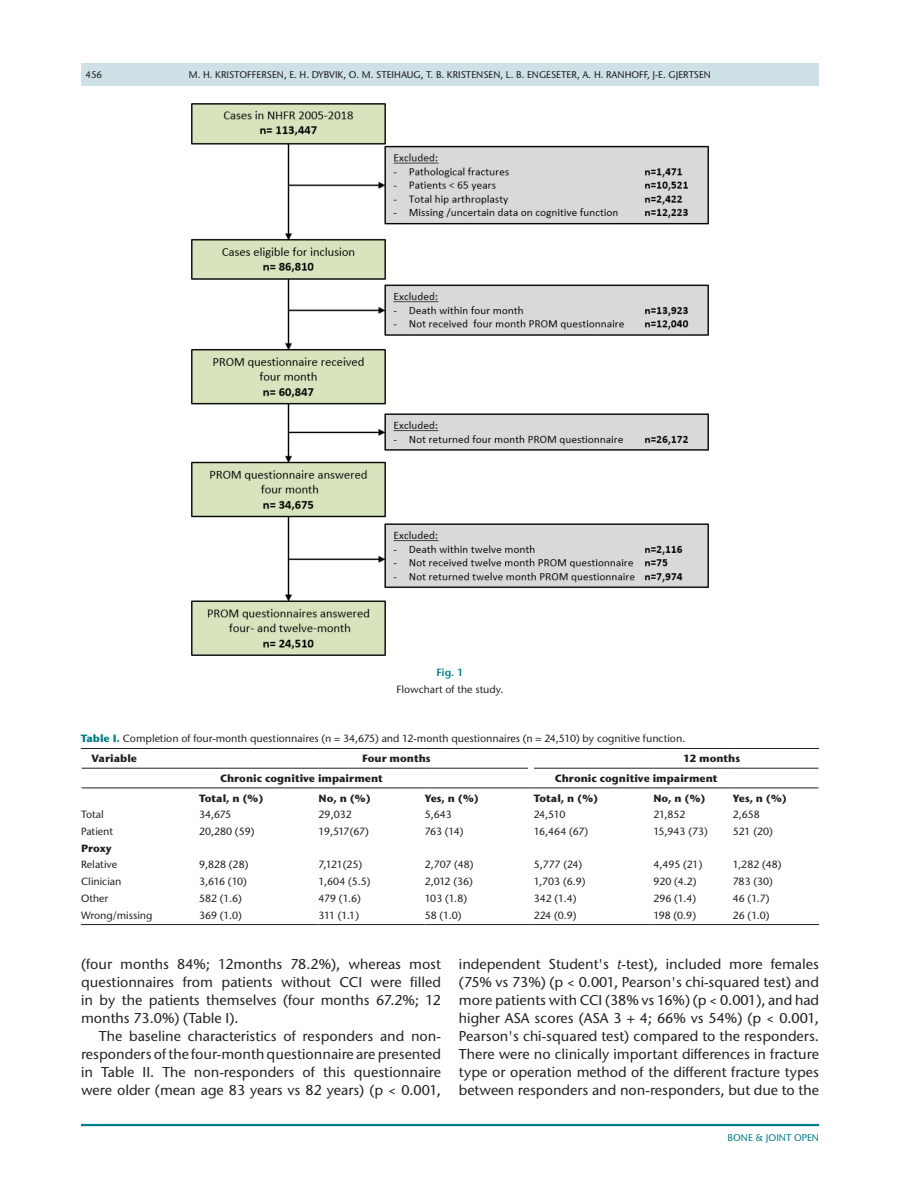
<style>
.page{position:relative;width:918px;height:1188px;background:#fff}
.page>*{position:absolute;margin:0;border:0;box-sizing:border-box;transform-origin:0 0}
.t1{font:500 14.25px/18px "Stone Sans ITC Pro";color:#231f20;text-align:justify}
.t2{font:500 10.5px/20.1px "Stone Sans ITC Pro";color:#231f20}
.t3{font:700 10.5px "Stone Sans ITC Pro";color:#231f20}
.t4{font:600 10.5px "Stone Sans ITC Pro";color:#007c89}
.t5{font:500 9.75px "Stone Sans ITC Pro";color:#231f20}
.t6{font:500 9.75px "Stone Sans ITC Pro";color:#007c89}
.s1{font-weight:700;color:#007c89}
.s2{font-weight:700}
.s3{font-style:italic}
</style>
<div class="page">
<hr style="left:81px;top:1124px;width:738px;height:2px;background:#007c89">
<div style="left:81px;top:63px;width:738px;height:23px;background:#cee1e6"></div>
<img style="left:192px;top:104px;width:516px;height:551px">
<svg style="left:82px;top:767px;width:737px;height:21px"></svg>
<hr style="left:319px;top:788px;width:106px;height:1px;background:#231f20">
<hr style="left:425px;top:788px;width:109px;height:1px;background:#231f20">
<hr style="left:653px;top:788px;width:80px;height:1px;background:#231f20">
<hr style="left:733px;top:788px;width:86px;height:1px;background:#231f20">
<hr style="left:81px;top:748px;width:118px;height:1px;background:#231f20">
<hr style="left:199px;top:748px;width:120px;height:1px;background:#231f20">
<hr style="left:319px;top:748px;width:106px;height:1px;background:#231f20">
<hr style="left:425px;top:748px;width:109px;height:1px;background:#231f20">
<hr style="left:534px;top:748px;width:119px;height:1px;background:#231f20">
<hr style="left:653px;top:748px;width:80px;height:1px;background:#231f20">
<hr style="left:733px;top:748px;width:86px;height:1px;background:#231f20">
<hr style="left:81px;top:768px;width:118px;height:1px;background:#231f20">
<hr style="left:81px;top:788px;width:118px;height:1px;background:#231f20">
<hr style="left:199px;top:768px;width:120px;height:1px;background:#231f20">
<hr style="left:319px;top:768px;width:106px;height:1px;background:#231f20">
<hr style="left:425px;top:768px;width:109px;height:1px;background:#231f20">
<hr style="left:199px;top:788px;width:120px;height:1px;background:#231f20">
<hr style="left:534px;top:768px;width:119px;height:1px;background:#231f20">
<hr style="left:653px;top:768px;width:80px;height:1px;background:#231f20">
<hr style="left:733px;top:768px;width:86px;height:1px;background:#231f20">
<hr style="left:534px;top:788px;width:119px;height:1px;background:#231f20">
<hr style="left:81px;top:924px;width:118px;height:1px;background:#231f20">
<hr style="left:199px;top:924px;width:120px;height:1px;background:#231f20">
<hr style="left:319px;top:924px;width:106px;height:1px;background:#231f20">
<hr style="left:425px;top:924px;width:109px;height:1px;background:#231f20">
<hr style="left:534px;top:924px;width:119px;height:1px;background:#231f20">
<hr style="left:653px;top:924px;width:80px;height:1px;background:#231f20">
<hr style="left:733px;top:924px;width:86px;height:1px;background:#231f20">
<svg style="left:528px;top:767px;width:6px;height:3px"></svg>
<p class="t5" style="left:85px;top:68px;width:18px">456</p>
<p class="t5" style="left:189px;top:68px;width:524px">M. H. KRISTOFFERSEN, E. H. DYBVIK, O. M. STEIHAUG, T. B. KRISTENSEN, L. B. ENGESETER, A. H. RANHOFF, J-E. GJERTSEN</p>
<p class="t4" style="left:436px;top:666px;width:29px">Fig. 1</p>
<p class="t2" style="left:396px;top:679px;width:109px">Flowchart of the study.</p>
<p class="t2" style="left:92px;top:728px;width:595px;text-indent:-11px"><span class="s1">Table I.</span> Completion of four-month questionnaires (n = 34,675) and 12-month questionnaires (n = 24,510) by cognitive function.<br><span class="s2">Variable</span></p>
<p class="t3" style="left:362px;top:752px;width:70px">Four months</p>
<p class="t3" style="left:683px;top:752px;width:59px">12 months</p>
<p class="t3" style="left:220px;top:771px;width:164px">Chronic cognitive impairment</p>
<p class="t3" style="left:555px;top:771px;width:164px">Chronic cognitive impairment</p>
<p class="t3" style="left:199px;top:791px;width:66px">Total, n (%)</p>
<p class="t3" style="left:319px;top:791px;width:54px">No, n (%)</p>
<p class="t3" style="left:425px;top:791px;width:56px">Yes, n (%)</p>
<p class="t3" style="left:534px;top:791px;width:66px">Total, n (%)</p>
<p class="t3" style="left:653px;top:791px;width:54px">No, n (%)</p>
<p class="t3" style="left:733px;top:791px;width:56px">Yes, n (%)</p>
<p class="t2" style="left:81px;top:805px;width:24px">Total</p>
<p class="t2" style="left:199px;top:805px;width:34px">34,675</p>
<p class="t2" style="left:319px;top:805px;width:35px">29,032</p>
<p class="t2" style="left:425px;top:805px;width:29px">5,643</p>
<p class="t2" style="left:534px;top:805px;width:33px">24,510</p>
<p class="t2" style="left:653px;top:805px;width:34px">21,852</p>
<p class="t2" style="left:733px;top:805px;width:29px">2,658</p>
<p class="t2" style="left:81px;top:821px;width:34px">Patient</p>
<p class="t2" style="left:199px;top:821px;width:57px">20,280 (59)</p>
<p class="t2" style="left:319px;top:821px;width:52px">19,517(67)</p>
<p class="t2" style="left:425px;top:821px;width:40px">763 (14)</p>
<p class="t2" style="left:534px;top:821px;width:56px">16,464 (67)</p>
<p class="t2" style="left:653px;top:821px;width:56px">15,943 (73)</p>
<p class="t2" style="left:733px;top:821px;width:42px">521 (20)</p>
<p class="t3" style="left:81px;top:841px;width:32px">Proxy</p>
<p class="t2" style="left:81px;top:855px;width:38px">Relative</p>
<p class="t2" style="left:199px;top:855px;width:51px">9,828 (28)</p>
<p class="t2" style="left:319px;top:855px;width:45px">7,121(25)</p>
<p class="t2" style="left:425px;top:855px;width:50px">2,707 (48)</p>
<p class="t2" style="left:534px;top:855px;width:50px">5,777 (24)</p>
<p class="t2" style="left:653px;top:855px;width:51px">4,495 (21)</p>
<p class="t2" style="left:733px;top:855px;width:50px">1,282 (48)</p>
<p class="t2" style="left:81px;top:871px;width:42px">Clinician</p>
<p class="t2" style="left:199px;top:871px;width:49px">3,616 (10)</p>
<p class="t2" style="left:319px;top:871px;width:54px">1,604 (5.5)</p>
<p class="t2" style="left:425px;top:871px;width:50px">2,012 (36)</p>
<p class="t2" style="left:534px;top:871px;width:53px">1,703 (6.9)</p>
<p class="t2" style="left:653px;top:871px;width:45px">920 (4.2)</p>
<p class="t2" style="left:733px;top:871px;width:42px">783 (30)</p>
<p class="t2" style="left:81px;top:888px;width:29px">Other</p>
<p class="t2" style="left:199px;top:888px;width:44px">582 (1.6)</p>
<p class="t2" style="left:319px;top:888px;width:44px">479 (1.6)</p>
<p class="t2" style="left:425px;top:888px;width:44px">103 (1.8)</p>
<p class="t2" style="left:534px;top:888px;width:44px">342 (1.4)</p>
<p class="t2" style="left:653px;top:888px;width:44px">296 (1.4)</p>
<p class="t2" style="left:733px;top:888px;width:38px">46 (1.7)</p>
<p class="t2" style="left:81px;top:905px;width:73px">Wrong/missing</p>
<p class="t2" style="left:199px;top:905px;width:44px">369 (1.0)</p>
<p class="t2" style="left:319px;top:905px;width:42px">311 (1.1)</p>
<p class="t2" style="left:425px;top:905px;width:38px">58 (1.0)</p>
<p class="t2" style="left:534px;top:905px;width:44px">224 (0.9)</p>
<p class="t2" style="left:653px;top:905px;width:44px">198 (0.9)</p>
<p class="t2" style="left:733px;top:905px;width:38px">26 (1.0)</p>
<p class="t1" style="left:81px;top:955px;width:362px">(four months 84%; 12months 78.2%), whereas most questionnaires from patients without CCI were filled in by the patients themselves (four months 67.2%; 12 months 73.0%) (Table I).</p>
<p class="t1" style="left:81px;top:1027px;width:362px;text-indent:18px">The baseline characteristics of responders and non&shy;responders of the four-month questionnaire are presented in Table II. The non-responders of this questionnaire were older (mean age 83 years vs 82 years) (p &lt; 0.001,</p>
<p class="t1" style="left:459px;top:955px;width:362px">independent Student's <span class="s3">t</span>-test), included more females (75% vs 73%) (p &lt; 0.001, Pearson's chi-squared test) and more patients with CCI (38% vs 16%) (p &lt; 0.001), and had higher ASA scores (ASA 3 + 4; 66% vs 54%) (p &lt; 0.001, Pearson's chi-squared test) compared to the responders.<br>There were no clinically important differences in fracture type or operation method of the different fracture types between responders and non-responders, but due to the</p>
<p class="t6" style="left:728px;top:1132px;width:93px">BONE &amp; JOINT OPEN</p>
</div>
